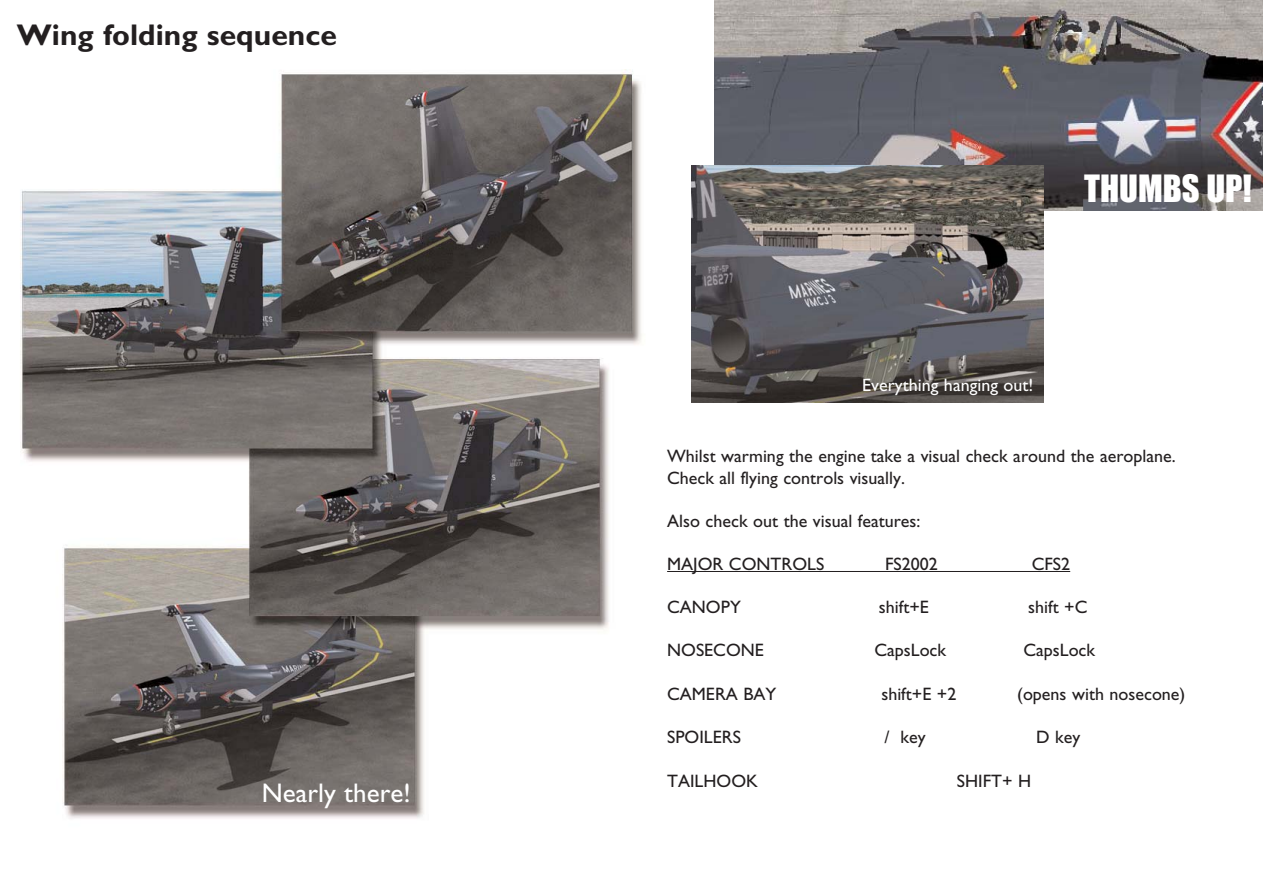
<style>
.page{position:relative;width:1263px;height:893px;background:#fff}
.page>*{position:absolute;margin:0;border:0;box-sizing:border-box;transform-origin:0 0}
.t1{font:34.5px "Impact";color:#fff}
.t2{font:700 30px "Gill Sans";color:#231f20}
.t3{font:27px "Gill Sans";color:#fff}
.t4{font:18px/21.6px "Gill Sans";color:#231f20}
.t5{font:18px "Gill Sans";color:#fff}
</style>
<div class="page">
<hr style="left:667px;top:571px;width:403px;height:1px;background:#231f20">
<img style="left:715px;top:0;width:548px;height:210px">
<img style="left:20px;top:71px;width:622px;height:748px">
<img style="left:691px;top:166px;width:352px;height:236px">
<h2 class="t2" style="left:17px;top:24px;width:322px">Wing folding sequence</h2>
<h3 class="t3" style="left:262px;top:782px;width:150px">Nearly there!</h3>
<h1 class="t1" style="left:1084px;top:167px;width:169px">THUMBS UP!</h1>
<p class="t5" style="left:862px;top:378px;width:173px">Everything hanging out!</p>
<p class="t4" style="left:667px;top:447px;width:510px">Whilst warming the engine take a visual check around the aeroplane.<br>Check all flying controls visually.</p>
<p class="t4" style="left:667px;top:512px;width:255px">Also check out the visual features:</p>
<p class="t4" style="left:667px;top:555px;width:159px">MAJOR CONTROLS</p>
<p class="t4" style="left:885px;top:555px;width:54px">FS2002</p>
<p class="t4" style="left:1032px;top:555px;width:40px">CFS2</p>
<p class="t4" style="left:667px;top:598px;width:75px">CANOPY</p>
<p class="t4" style="left:879px;top:598px;width:51px">shift+E</p>
<p class="t4" style="left:1028px;top:598px;width:61px">shift +C</p>
<p class="t4" style="left:667px;top:641px;width:98px">NOSECONE</p>
<p class="t4" style="left:874px;top:641px;width:73px">CapsLock</p>
<p class="t4" style="left:1023px;top:641px;width:73px">CapsLock</p>
<p class="t4" style="left:667px;top:684px;width:111px">CAMERA BAY</p>
<p class="t4" style="left:881px;top:684px;width:77px">shift+E +2</p>
<p class="t4" style="left:1017px;top:684px;width:170px">(opens with nosecone)</p>
<p class="t4" style="left:667px;top:728px;width:75px">SPOILERS</p>
<p class="t4" style="left:884px;top:728px;width:43px">/ key</p>
<p class="t4" style="left:1036px;top:728px;width:46px">D key</p>
<p class="t4" style="left:667px;top:771px;width:92px">TAILHOOK</p>
<p class="t4" style="left:957px;top:771px;width:76px">SHIFT+ H</p>
</div>
